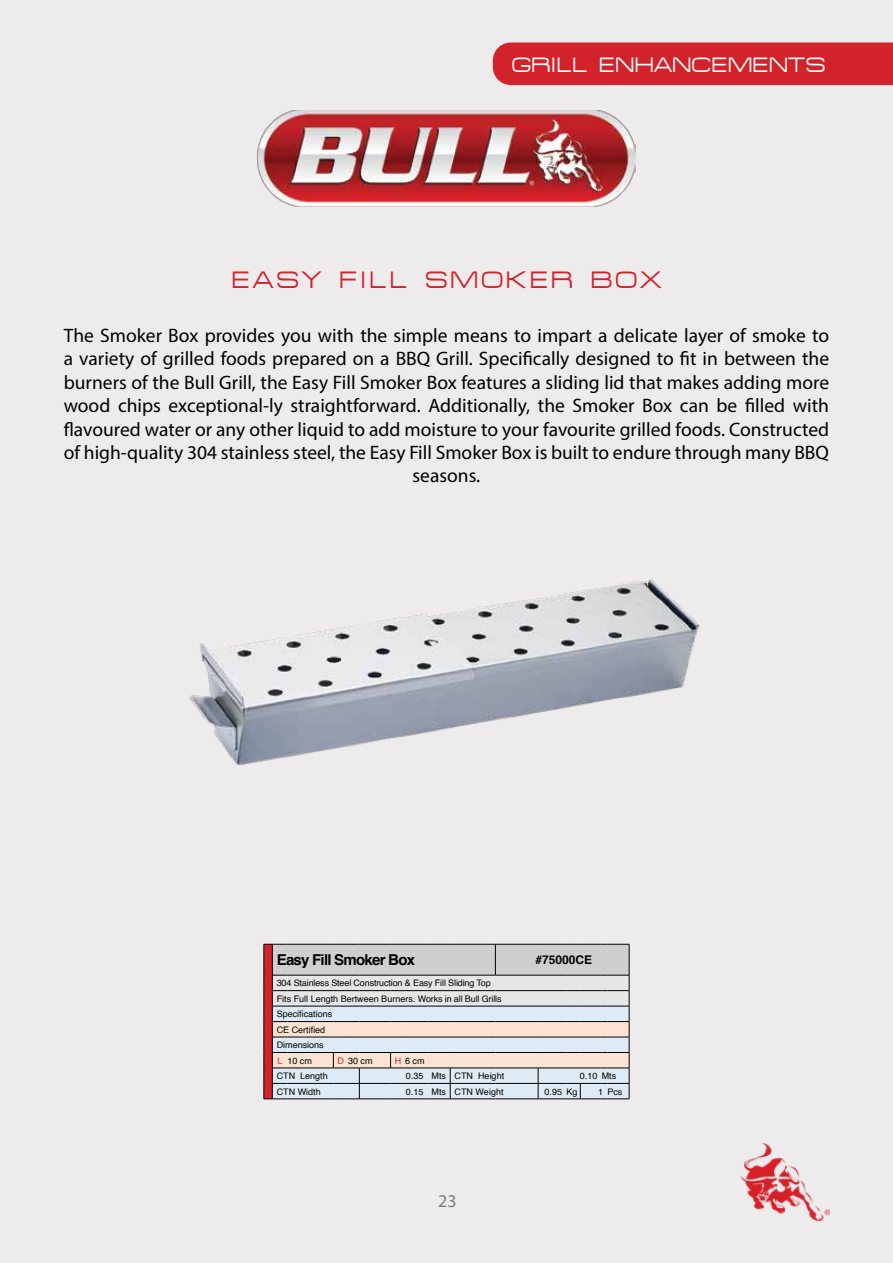
<style>
.page{position:relative;width:893px;height:1263px;background:#eeebec}
.page>*{position:absolute;margin:0;border:0;box-sizing:border-box;transform-origin:0 0}
.t1{font:24px "Federation";letter-spacing:.1em;color:#d2232a}
.t2{font:21px "Federation";color:#fff}
.t3{font:19.5px/23.4px "Myriad Pro";color:#000;text-align:center}
.t4{font:18px "Myriad Pro";color:#7b7c7f}
.t5{font:700 15px "Helvetica";letter-spacing:-.05em;color:#000}
.t6{font:700 12px "Helvetica";color:#000}
.t7{font:9px/15.5px "Helvetica";color:#000}
.s1{color:#d2232a}
</style>
<div class="page">
<img style="left:741px;top:1143px;width:88px;height:77px">
<img style="left:257px;top:111px;width:378px;height:95px">
<svg style="left:264px;top:944px;width:366px;height:155px"></svg>
<img style="left:189px;top:579px;width:511px;height:187px">
<div style="left:493px;top:43px;width:400px;height:42px;background:#d2232a"></div>
<p class="t2" style="left:511px;top:53px;width:316px">GRILL ENHANCEMENTS</p>
<p class="t1" style="left:231px;top:266px;width:432px">EASY FILL SMOKER BOX</p>
<p class="t3" style="left:64px;top:323px;width:767px">The Smoker Box provides you with the simple means to impart a delicate layer of smoke to a variety of grilled foods prepared on a BBQ Grill. Specifically designed to fit in between the burners of the Bull Grill, the Easy Fill Smoker Box features a sliding lid that makes adding more wood chips exceptional-ly straightforward. Additionally, the Smoker Box can be filled with flavoured water or any other liquid to add moisture to your favourite grilled foods. Constructed of high-quality 304 stainless steel, the Easy Fill Smoker Box is built to endure through many BBQ seasons.</p>
<p class="t5" style="left:277px;top:948px;width:140px">Easy Fill Smoker Box</p>
<p class="t6" style="left:536px;top:950px;width:58px">#75000CE</p>
<p class="t7" style="left:277px;top:976px;width:226px">304 Stainless Steel Construction &amp; Easy Fill Sliding Top<br>Fits Full Length Bertween Burners. Works in all Bull Grills<br>Specifications<br>CE Certified<br>Dimensions<br><span class="s1">L</span> 10 cm</p>
<p class="t7" style="left:338px;top:1053px;width:36px"><span class="s1">D</span> 30 cm</p>
<p class="t7" style="left:395px;top:1053px;width:31px"><span class="s1">H</span> 6 cm</p>
<p class="t7" style="left:277px;top:1068px;width:53px">CTN Length</p>
<p class="t7" style="left:406px;top:1068px;width:100px">0.35 Mts CTN Height</p>
<p class="t7" style="left:580px;top:1068px;width:38px">0.10 Mts</p>
<p class="t7" style="left:277px;top:1084px;width:46px">CTN Width</p>
<p class="t7" style="left:406px;top:1084px;width:99px">0.15 Mts CTN Weight</p>
<p class="t7" style="left:545px;top:1084px;width:34px">0.95 Kg</p>
<p class="t7" style="left:598px;top:1084px;width:26px">1 Pcs</p>
<p class="t4" style="left:438px;top:1189px;width:20px">23</p>
</div>
